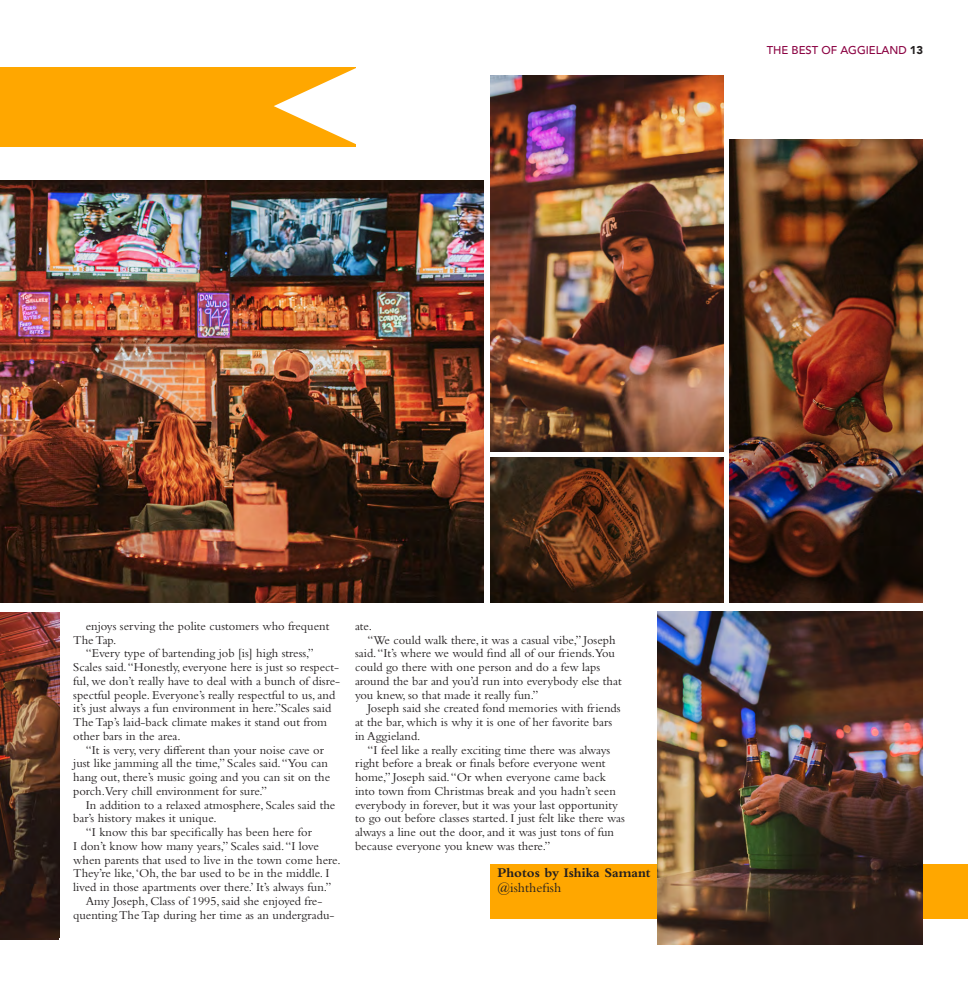
<style>
.page{position:relative;width:968px;height:990px;background:#fff}
.page>*{position:absolute;margin:0;border:0;box-sizing:border-box;transform-origin:0 0}
.t1{font:700 13.75px "Bembo Std";color:#231f20}
.t2{font:13.75px "Bembo Std";color:#231f20}
.t3{font:12.5px/13.8px "Bembo Std";color:#231f20}
.t4{font:500 11.25px "Avenir";color:#8b0242}
.s1{font-weight:900;color:#231f20}
</style>
<div class="page">
<div style="left:0;top:68px;width:355px;height:79px;background:#ffa700"></div>
<img style="left:0;top:180px;width:483px;height:422px">
<div style="left:490px;top:864px;width:478px;height:55px;background:#ffa700"></div>
<img style="left:490px;top:458px;width:233px;height:144px">
<img style="left:729px;top:139px;width:193px;height:463px">
<img style="left:657px;top:611px;width:265px;height:334px">
<img style="left:490px;top:75px;width:233px;height:377px">
<img style="left:0;top:613px;width:59px;height:325px">
<svg style="left:274px;top:68px;width:82px;height:77px"></svg>
<p class="t4" style="left:766px;top:44px;width:158px">THE BEST OF AGGIELAND <span class="s1">13</span></p>
<p class="t3" style="left:73px;top:619px;width:258px;text-indent:12px">enjoys serving the polite customers who frequent<br>The Tap.</p>
<p class="t3" style="left:73px;top:646px;width:268px;text-indent:12px">“Every type of bartending job [is] high stress,” Scales said. “Honestly, everyone here is just so respect&shy;ful, we don’t really have to deal with a bunch of disre&shy;spectful people. Everyone’s really respectful to us, and it’s just always a fun environment in here.”Scales said The Tap’s laid-back climate makes it stand out from other bars in the area.</p>
<p class="t3" style="left:73px;top:743px;width:258px;text-indent:12px">“It is very, very different than your noise cave or just like jamming all the time,” Scales said. “You can hang out, there’s music going and you can sit on the porch.Very chill environment for sure.”</p>
<p class="t3" style="left:86px;top:798px;width:251px">In addition to a relaxed atmosphere, Scales said the</p>
<p class="t3" style="left:73px;top:811px;width:145px">bar’s history makes it unique.</p>
<p class="t3" style="left:86px;top:825px;width:228px">“I know this bar specifically has been here for</p>
<p class="t3" style="left:73px;top:839px;width:247px">I don’t know how many years,” Scales said. “I love</p>
<p class="t3" style="left:73px;top:853px;width:269px">when parents that used to live in the town come here.</p>
<p class="t3" style="left:73px;top:866px;width:258px">They’re like, ‘Oh, the bar used to be in the middle. I</p>
<p class="t3" style="left:73px;top:880px;width:260px">lived in those apartments over there.’ It’s always fun.”</p>
<p class="t3" style="left:86px;top:894px;width:238px">Amy Joseph, Class of 1995, said she enjoyed fre-</p>
<p class="t3" style="left:73px;top:908px;width:263px">quenting The Tap during her time as an undergradu-</p>
<p class="t3" style="left:355px;top:619px;width:18px">ate.</p>
<p class="t3" style="left:367px;top:633px;width:249px">“We could walk there, it was a casual vibe,” Joseph</p>
<p class="t3" style="left:355px;top:646px;width:261px">said. “It’s where we would find all of our friends.You</p>
<p class="t3" style="left:355px;top:660px;width:247px">could go there with one person and do a few laps</p>
<p class="t3" style="left:355px;top:674px;width:268px">around the bar and you’d run into everybody else that</p>
<p class="t3" style="left:355px;top:688px;width:185px">you knew, so that made it really fun.”</p>
<p class="t3" style="left:367px;top:701px;width:254px">Joseph said she created fond memories with friends</p>
<p class="t3" style="left:355px;top:715px;width:259px">at the bar, which is why it is one of her favorite bars</p>
<p class="t3" style="left:355px;top:729px;width:67px">in Aggieland.</p>
<p class="t3" style="left:367px;top:743px;width:244px">“I feel like a really exciting time there was always</p>
<p class="t3" style="left:355px;top:756px;width:252px">right before a break or finals before everyone went</p>
<p class="t3" style="left:355px;top:770px;width:252px">home,” Joseph said. “Or when everyone came back</p>
<p class="t3" style="left:355px;top:784px;width:262px">into town from Christmas break and you hadn’t seen</p>
<p class="t3" style="left:355px;top:798px;width:264px">everybody in forever, but it was your last opportunity</p>
<p class="t3" style="left:355px;top:811px;width:271px">to go out before classes started. I just felt like there was</p>
<p class="t3" style="left:355px;top:825px;width:260px">always a line out the door, and it was just tons of fun</p>
<p class="t3" style="left:355px;top:839px;width:197px">because everyone you knew was there.”</p>
<p class="t1" style="left:497px;top:865px;width:154px">Photos by Ishika Samant</p>
<p class="t2" style="left:497px;top:880px;width:65px">@ishthefish</p>
</div>
